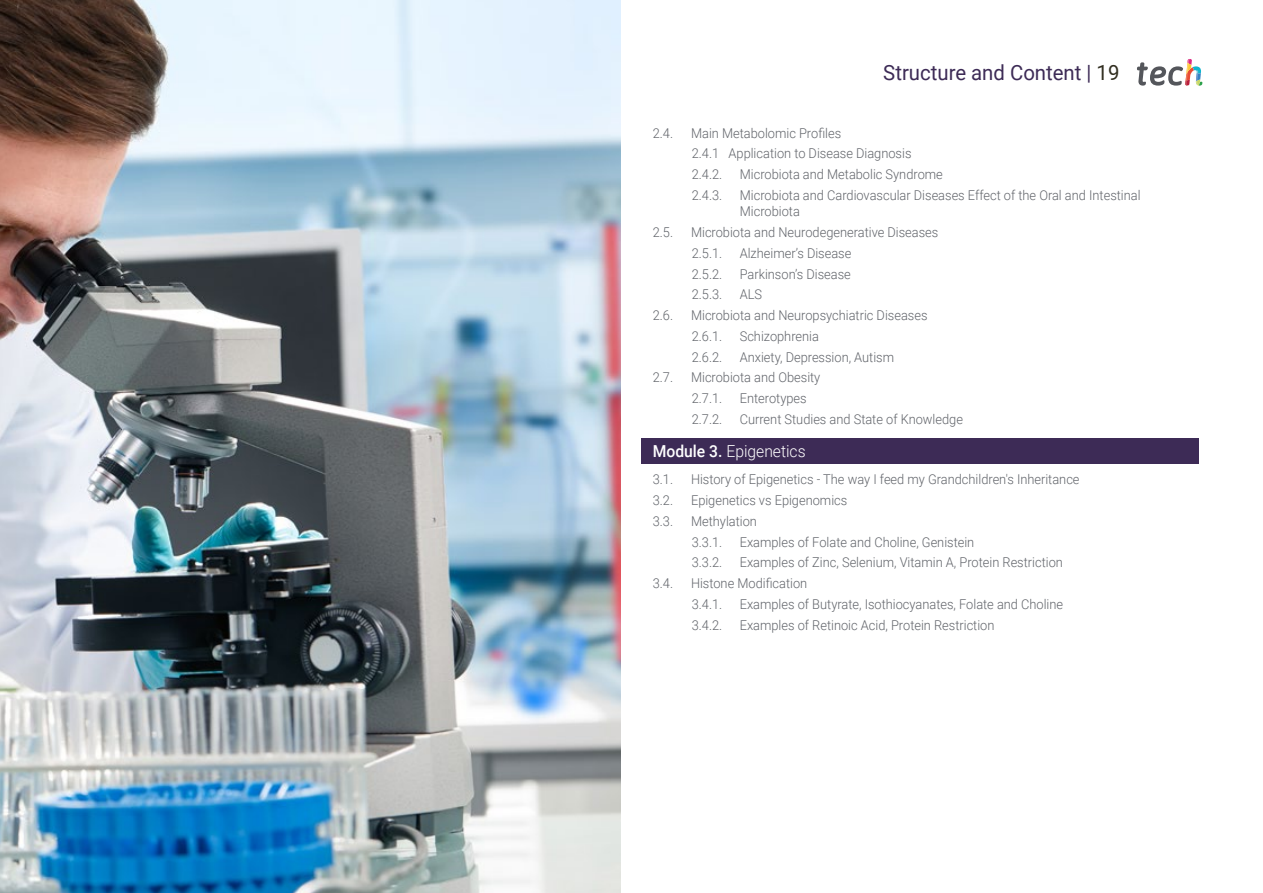
<style>
.page{position:relative;width:1263px;height:893px;background:#fff}
.page>*{position:absolute;margin:0;border:0;box-sizing:border-box;transform-origin:0 0}
.t1{font:21px "Roboto";color:#3d2b56}
.t2{font:300 16.5px "Roboto";color:#fff;scale:.95 1}
.t3{font:300 13.5px/20.7px "Roboto";color:#61646a;scale:.95 1}
.s1{color:#312e20}
.s2{font-weight:500}
</style>
<div class="page">
<div style="left:642px;top:438px;width:557px;height:25px;background:#3d2b56"></div>
<img style="left:0;top:0;width:621px;height:893px">
<svg style="left:1137px;top:59px;width:65px;height:27px"></svg>
<h1 class="t1" style="left:883px;top:57px;width:238px">Structure and Content | <span class="s1">19</span></h1>
<p class="t3" style="left:653px;top:122px;width:23px">2.4.</p>
<p class="t3" style="left:691px;top:122px;width:234px">Main Metabolomic Profiles<br>2.4.1 Application to Disease Diagnosis<br>2.4.2.</p>
<p class="t3" style="left:740px;top:164px;width:215px">Microbiota and Metabolic Syndrome</p>
<p class="t3" style="left:692px;top:184px;width:34px">2.4.3.</p>
<p class="t3" style="left:740px;top:186px;width:423px;line-height:16.5px">Microbiota and Cardiovascular Diseases Effect of the Oral and Intestinal<br>Microbiota</p>
<p class="t3" style="left:653px;top:222px;width:23px">2.5.</p>
<p class="t3" style="left:691px;top:222px;width:262px">Microbiota and Neurodegenerative Diseases<br>2.5.1.</p>
<p class="t3" style="left:740px;top:242px;width:119px">Alzheimer’s Disease</p>
<p class="t3" style="left:692px;top:263px;width:34px">2.5.2.</p>
<p class="t3" style="left:740px;top:263px;width:118px">Parkinson’s Disease</p>
<p class="t3" style="left:692px;top:284px;width:34px">2.5.3.</p>
<p class="t3" style="left:740px;top:284px;width:25px">ALS</p>
<p class="t3" style="left:653px;top:305px;width:23px">2.6.</p>
<p class="t3" style="left:691px;top:305px;width:250px">Microbiota and Neuropsychiatric Diseases<br>2.6.1.</p>
<p class="t3" style="left:740px;top:325px;width:85px">Schizophrenia</p>
<p class="t3" style="left:692px;top:346px;width:34px">2.6.2.</p>
<p class="t3" style="left:740px;top:346px;width:164px">Anxiety, Depression, Autism</p>
<p class="t3" style="left:653px;top:367px;width:23px">2.7.</p>
<p class="t3" style="left:691px;top:367px;width:138px">Microbiota and Obesity<br>2.7.1.</p>
<p class="t3" style="left:740px;top:388px;width:72px">Enterotypes</p>
<p class="t3" style="left:692px;top:408px;width:34px">2.7.2.</p>
<p class="t3" style="left:740px;top:408px;width:236px">Current Studies and State of Knowledge</p>
<p class="t2" style="left:653px;top:440px;width:162px"><span class="s2">Module 3.</span> Epigenetics</p>
<p class="t3" style="left:653px;top:469px;width:23px">3.1.</p>
<p class="t3" style="left:691px;top:469px;width:410px">History of Epigenetics - The way I feed my Grandchildren's Inheritance</p>
<p class="t3" style="left:653px;top:489px;width:23px">3.2.</p>
<p class="t3" style="left:691px;top:489px;width:166px">Epigenetics vs Epigenomics</p>
<p class="t3" style="left:653px;top:510px;width:23px">3.3.</p>
<p class="t3" style="left:691px;top:510px;width:71px">Methylation<br>3.3.1.</p>
<p class="t3" style="left:740px;top:531px;width:248px">Examples of Folate and Choline, Genistein</p>
<p class="t3" style="left:692px;top:552px;width:34px">3.3.2.</p>
<p class="t3" style="left:740px;top:552px;width:342px">Examples of Zinc, Selenium, Vitamin A, Protein Restriction</p>
<p class="t3" style="left:653px;top:572px;width:23px">3.4.</p>
<p class="t3" style="left:691px;top:572px;width:124px">Histone Modification<br>3.4.1.</p>
<p class="t3" style="left:740px;top:593px;width:342px">Examples of Butyrate, Isothiocyanates, Folate and Choline</p>
<p class="t3" style="left:692px;top:614px;width:34px">3.4.2.</p>
<p class="t3" style="left:740px;top:614px;width:270px">Examples of Retinoic Acid, Protein Restriction</p>
</div>
